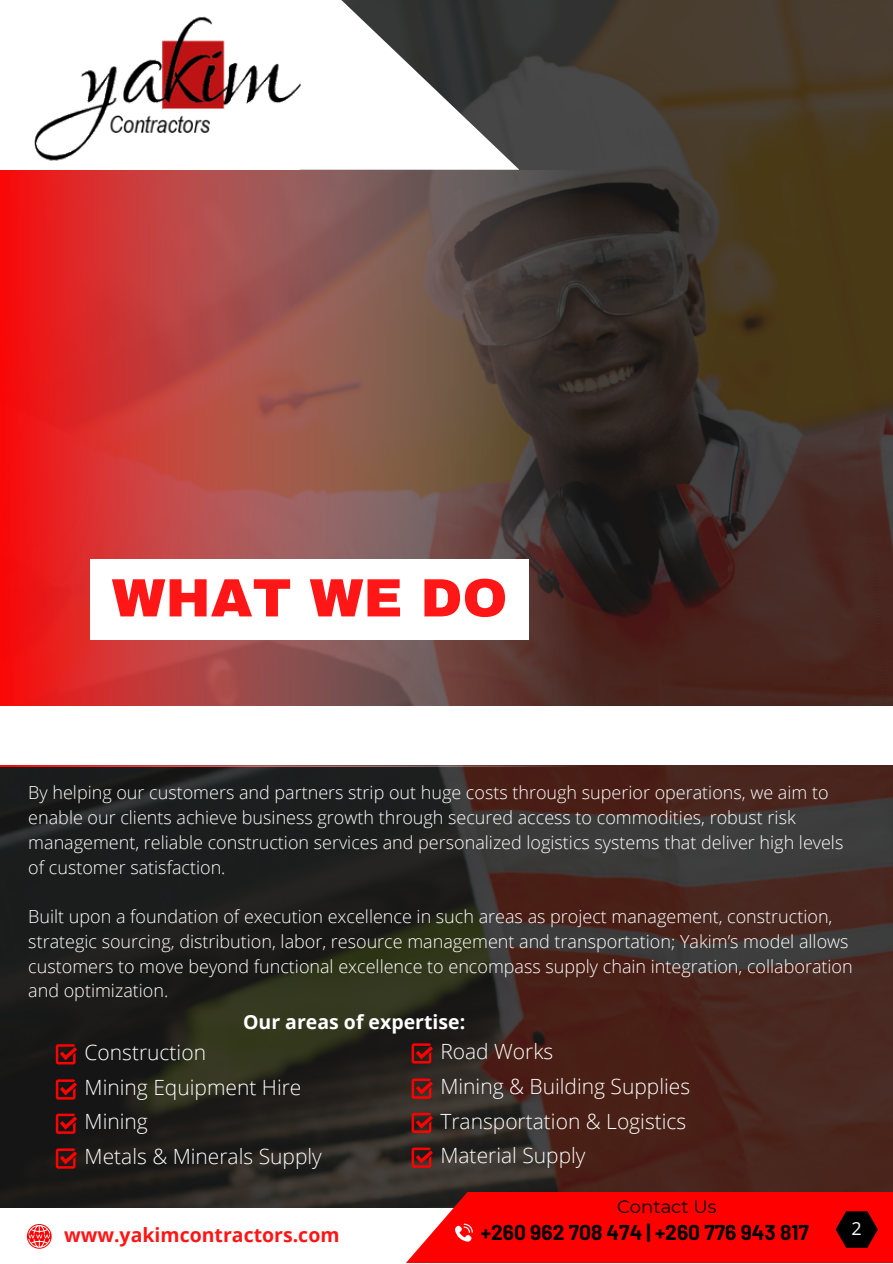
<style>
.page{position:relative;width:893px;height:1264px;background:#fff}
.page>*{position:absolute;margin:0;border:0;box-sizing:border-box;transform-origin:0 0}
.t1{font:900 54px "Archivo";color:#ff1616}
.t2{font:300 21px/34.8px "Open Sans";color:#fff}
.t3{font:700 21px "Barlow";color:#000}
.t4{font:700 19.5px "Open Sans";color:#ff1616}
.t5{font:700 19.5px "Open Sans";color:#fff}
.t6{font:300 18px/24.8px "Open Sans";color:#fff}
.t7{font:18px "Montserrat";color:#000}
.t8{font:18px "Open Sans";color:#fff}
</style>
<div class="page">
<img style="left:0;top:0;width:892px;height:1208px">
<svg style="left:0;top:170px;width:581px;height:596px"></svg>
<div style="left:0;top:0;width:299px;height:169px;background:#fff"></div>
<svg style="left:299px;top:0;width:220px;height:170px"></svg>
<img style="left:34px;top:15px;width:266px;height:148px">
<div style="left:0;top:706px;width:892px;height:58px;background:#fff"></div>
<div style="left:90px;top:559px;width:438px;height:80px;background:#fff"></div>
<svg style="left:347px;top:1191px;width:545px;height:71px;fill:#f00"></svg>
<svg style="left:455px;top:1223px;width:18px;height:18px"></svg>
<svg style="left:27px;top:1224px;width:25px;height:24px"></svg>
<svg style="left:835px;top:1211px;width:42px;height:36px"></svg>
<svg style="left:56px;top:1044px;width:21px;height:20px"></svg>
<svg style="left:56px;top:1079px;width:21px;height:20px"></svg>
<svg style="left:56px;top:1113px;width:21px;height:20px"></svg>
<svg style="left:56px;top:1148px;width:21px;height:20px"></svg>
<svg style="left:411px;top:1043px;width:22px;height:20px"></svg>
<svg style="left:411px;top:1078px;width:22px;height:20px"></svg>
<svg style="left:411px;top:1112px;width:22px;height:20px"></svg>
<svg style="left:411px;top:1147px;width:22px;height:20px"></svg>
<h1 class="t1" style="left:112px;top:569px;width:397px">WHAT WE DO</h1>
<p class="t6" style="left:28px;top:780px;width:816px">By helping our customers and partners strip out huge costs through superior operations, we aim to enable our clients achieve business growth through secured access to commodities, robust risk management, reliable construction services and personalized logistics systems that deliver high levels of customer satisfaction.</p>
<p class="t6" style="left:28px;top:903px;width:825px">Built upon a foundation of execution excellence in such areas as project management, construction, strategic sourcing, distribution, labor, resource management and transportation; Yakim’s model allows customers to move beyond functional excellence to encompass supply chain integration, collaboration and optimization.</p>
<p class="t5" style="left:243px;top:1008px;width:224px">Our areas of expertise:</p>
<p class="t2" style="left:85px;top:1034px;width:239px">Construction<br>Mining Equipment Hire<br>Mining<br>Metals &amp; Minerals Supply</p>
<p class="t2" style="left:440px;top:1033px;width:251px">Road Works<br>Mining &amp; Building Supplies<br>Transportation &amp; Logistics<br>Material Supply</p>
<p class="t7" style="left:617px;top:1195px;width:101px">Contact Us</p>
<p class="t4" style="left:64px;top:1221px;width:277px">www.yakimcontractors.com</p>
<p class="t3" style="left:481px;top:1218px;width:329px">+260 962 708 474 | +260 776 943 817</p>
<p class="t8" style="left:851px;top:1215px;width:12px">2</p>
</div>
